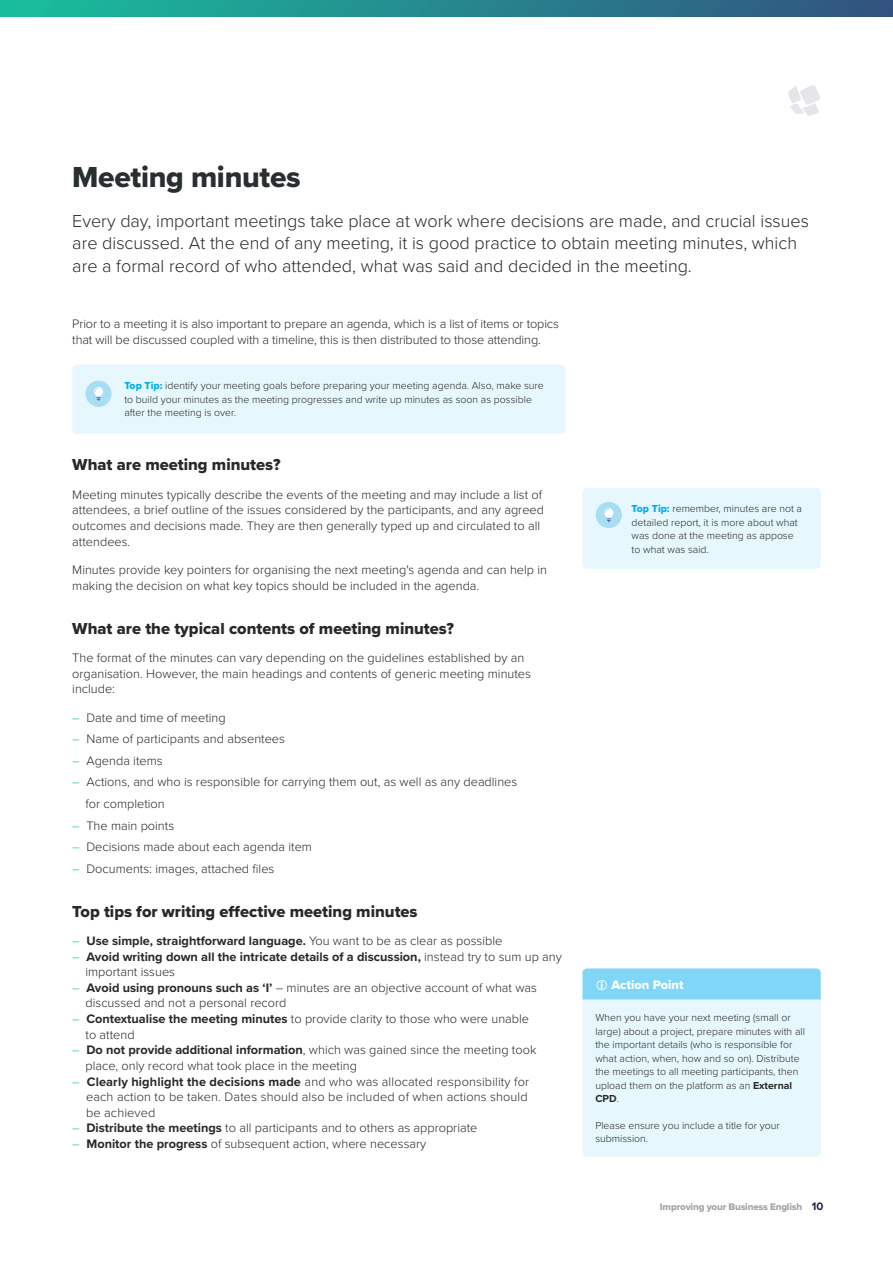
<style>
.page{position:relative;width:893px;height:1263px;background:#fff}
.page>*{position:absolute;margin:0;border:0;box-sizing:border-box;transform-origin:0 0}
.t1{font:30px "Proxima Nova Extrabld";letter-spacing:-.01em;color:#292e30}
.t2{font:300 18px/22.5px "Proxima Nova";color:#282827}
.t3{font:16.5px "Proxima Nova Extrabld";color:#282827}
.t4{font:300 12.75px/15.6px "Proxima Nova";color:#282827}
.t5{font:700 12.75px/15.6px "Proxima Nova";color:#282827}
.t6{font:12.75px "Proxima Nova Extrabld";color:#fff}
.t7{font:300 10.5px/13.5px "Proxima Nova";color:#282827}
.t8{font:9.9px "Proxima Nova Extrabld";letter-spacing:-.02em;color:#a2a6a9}
.s1{font-family:"Proxima Nova Extrabld";font-weight:400;color:#00adee}
.s2{color:#1abd9c}
.s3{font-weight:300;color:#1abd9c}
.s4{font-weight:300}
.s5{font-weight:700}
.s6{font-family:"Proxima Nova";font-weight:700;font-size:11.25px;color:#26214a}
</style>
<div class="page">
<svg style="left:788px;top:85px;width:33px;height:31px"></svg>
<svg style="left:0;top:0;width:893px;height:17px;background:#25888e"></svg>
<div style="left:583px;top:488px;width:238px;height:81px;background:#e6f7fd;border-radius:4px"></div>
<div style="left:596px;top:502px;width:26px;height:26px;background:#a9ddf3;border-radius:50%"></div>
<svg style="left:604px;top:508px;width:9px;height:14px"></svg>
<div style="left:583px;top:968px;width:238px;height:189px;background:#e6f7fd;border-radius:4px"></div>
<div style="left:72px;top:365px;width:494px;height:69px;background:#e6f7fd;border-radius:4px"></div>
<div style="left:85px;top:381px;width:27px;height:26px;background:#a9ddf3;border-radius:50%"></div>
<svg style="left:94px;top:387px;width:9px;height:14px"></svg>
<div style="left:583px;top:968px;width:238px;height:31px;background:#80d6f7"></div>
<h1 class="t1" style="left:72px;top:155px;width:230px">Meeting minutes</h1>
<p class="t2" style="left:72px;top:208px;width:738px">Every day, important meetings take place at work where decisions are made, and crucial issues are discussed. At the end of any meeting, it is good practice to obtain meeting minutes, which are a formal record of who attended, what was said and decided in the meeting.</p>
<p class="t4" style="left:72px;top:315px;width:488px">Prior to a meeting it is also important to prepare an agenda, which is a list of items or topics that will be discussed coupled with a timeline, this is then distributed to those attending.</p>
<p class="t7" style="left:124px;top:378px;width:421px"><span class="s1">Top Tip:</span> identify your meeting goals before preparing your meeting agenda. Also, make sure to build your minutes as the meeting progresses and write up minutes as soon as possible after the meeting is over.</p>
<p class="t3" style="left:72px;top:453px;width:210px">What are meeting minutes?</p>
<p class="t4" style="left:72px;top:486px;width:473px">Meeting minutes typically describe the events of the meeting and may include a list of attendees, a brief outline of the issues considered by the participants, and any agreed outcomes and decisions made. They are then generally typed up and circulated to all attendees.</p>
<p class="t4" style="left:72px;top:561px;width:476px">Minutes provide key pointers for organising the next meeting's agenda and can help in making the decision on what key topics should be included in the agenda.</p>
<p class="t3" style="left:72px;top:616px;width:383px">What are the typical contents of meeting minutes?</p>
<p class="t4" style="left:72px;top:649px;width:460px">The format of the minutes can vary depending on the guidelines established by an organisation. However, the main headings and contents of generic meeting minutes include:</p>
<p class="t4" style="left:72px;top:709px;width:155px"><span class="s2">–</span> Date and time of meeting</p>
<p class="t4" style="left:72px;top:730px;width:214px"><span class="s2">–</span> Name of participants and absentees</p>
<p class="t4" style="left:72px;top:752px;width:92px"><span class="s2">–</span> Agenda items</p>
<p class="t4" style="left:85px;top:770px;width:433px;line-height:21.6px;text-indent:-13px"><span class="s2">–</span> Actions, and who is responsible for carrying them out, as well as any deadlines for completion</p>
<p class="t4" style="left:72px;top:817px;width:103px"><span class="s2">–</span> The main points</p>
<p class="t4" style="left:72px;top:838px;width:241px"><span class="s2">–</span> Decisions made about each agenda item</p>
<p class="t4" style="left:72px;top:860px;width:204px"><span class="s2">–</span> Documents: images, attached files</p>
<p class="t3" style="left:72px;top:899px;width:347px">Top tips for writing effective meeting minutes</p>
<p class="t5" style="left:72px;top:933px;width:432px"><span class="s3">–</span> Use simple, straightforward language. <span class="s4">You want to be as clear as possible</span></p>
<p class="t5" style="left:85px;top:948px;width:478px;text-indent:-13px"><span class="s3">–</span> Avoid writing down all the intricate details of a discussion, <span class="s4">instead try to sum up any important issues</span></p>
<p class="t4" style="left:85px;top:979px;width:453px;text-indent:-13px"><span class="s2">–</span> <span class="s5">Avoid using pronouns such as ‘I’</span> – minutes are an objective account of what was discussed and not a personal record</p>
<p class="t4" style="left:85px;top:1010px;width:445px;text-indent:-13px"><span class="s2">–</span> <span class="s5">Contextualise the meeting minutes</span> to provide clarity to those who were unable to attend</p>
<p class="t4" style="left:85px;top:1041px;width:452px;text-indent:-13px"><span class="s2">–</span> <span class="s5">Do not provide additional information</span>, which was gained since the meeting took place, only record what took place in the meeting</p>
<p class="t4" style="left:86px;top:1073px;width:445px;text-align:justify;text-indent:-14px"><span class="s2">–</span> <span class="s5">Clearly highlight the decisions made</span> and who was allocated responsibility for each action to be taken. Dates should also be included of when actions should be achieved</p>
<p class="t4" style="left:72px;top:1119px;width:407px"><span class="s2">–</span> <span class="s5">Distribute the meetings</span> to all participants and to others as appropriate</p>
<p class="t4" style="left:72px;top:1135px;width:356px"><span class="s2">–</span> <span class="s5">Monitor the progress</span> of subsequent action, where necessary</p>
<p class="t7" style="left:632px;top:501px;width:172px"><span class="s1">Top Tip:</span> remember, minutes are not a detailed report, it is more about what was done at the meeting as appose to what was said.</p>
<p class="t6" style="left:611px;top:975px;width:74px">Action Point</p>
<p class="t7" style="left:595px;top:1011px;width:211px">When you have your next meeting (small or large) about a project, prepare minutes with all the important details (who is responsible for what action, when, how and so on). Distribute the meetings to all meeting participants, then upload them on the platform as an <span class="s5">External CPD</span>.</p>
<p class="t7" style="left:595px;top:1118px;width:186px">Please ensure you include a title for your submission.</p>
<p class="t8" style="left:660px;top:1199px;width:165px">Improving your Business English <span class="s6">10</span></p>
</div>
